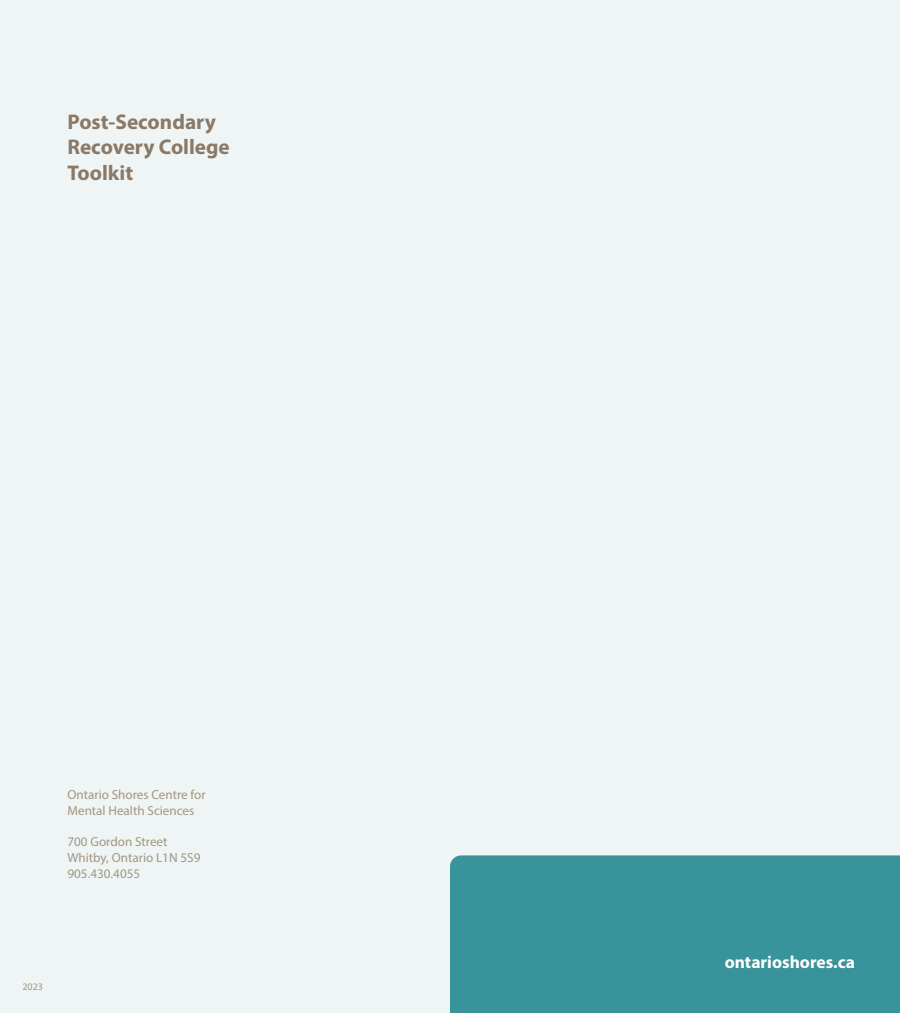
<style>
.page{position:relative;width:900px;height:1013px;background:#fff}
.page>*{position:absolute;margin:0;border:0;box-sizing:border-box;transform-origin:0 0}
.t1{font:700 21.25px/25.5px "Myriad Pro";color:#8a7967}
.t2{font:700 17.5px "Myriad Pro";color:#fff}
.t3{font:13.12px/15.8px "Myriad Pro";color:#a39680}
.t4{font:10px "Myriad Pro";color:#a39680}
</style>
<div class="page">
<div style="left:0;top:0;width:900px;height:1012px;background:#eff5f5"></div>
<div style="left:450px;top:855px;width:450px;height:157px;background:#38939b"></div>
<h1 class="t1" style="left:68px;top:108px;width:164px">Post-Secondary<br>Recovery College<br>Toolkit</h1>
<p class="t3" style="left:68px;top:786px;width:140px">Ontario Shores Centre for<br>Mental Health Sciences</p>
<p class="t3" style="left:68px;top:834px;width:134px">700 Gordon Street<br>Whitby, Ontario L1N 5S9<br>905.430.4055</p>
<p class="t4" style="left:22px;top:980px;width:22px">2023</p>
<h2 class="t2" style="left:725px;top:950px;width:132px">ontarioshores.ca</h2>
</div>
